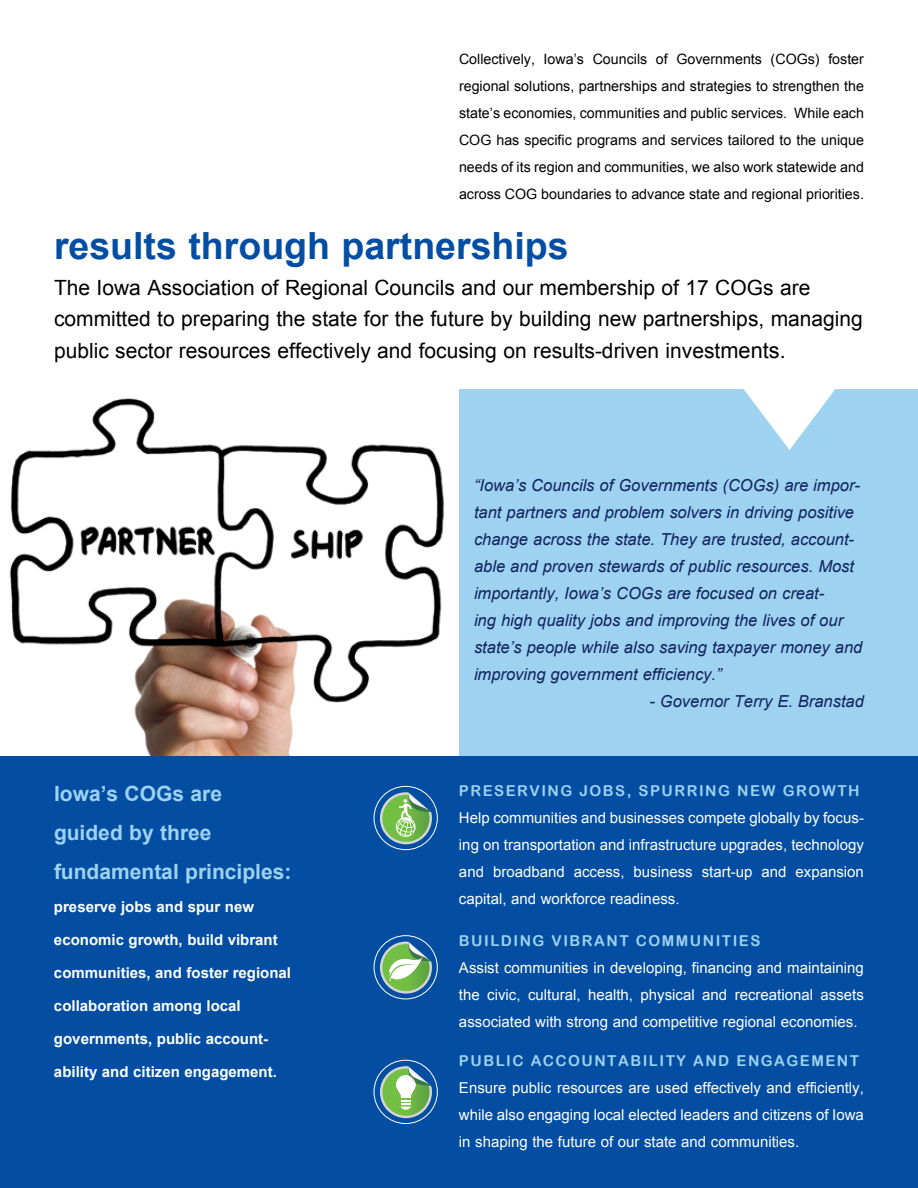
<style>
.page{position:relative;width:918px;height:1188px;background:#fff}
.page>*{position:absolute;margin:0;border:0;box-sizing:border-box;transform-origin:0 0}
.t1{font:700 37.5px "Arial";color:#034ea2}
.t2{font:21px/31.5px "Arial";color:#000}
.t3{font:700 21px/39px "Arial";color:#9ed2f1}
.t4{font:italic 16.5px/27px "Arial";color:#12225e}
.t5{font:15px/27px "Arial";color:#fff;text-align:justify}
.t6{font:700 15px "Arial";color:#fff}
.t7{font:15px "Arial Rounded MT Bold";letter-spacing:.1em;color:#9ed2f1}
.t8{font:14.25px/27px "Arial";color:#000;text-align:justify}
.s1{font-size:21.75px}
</style>
<div class="page">
<div style="left:0;top:756px;width:918px;height:432px;background:#034ea2"></div>
<div style="left:0;top:389px;width:918px;height:367px;background:#9ed2f1"></div>
<img style="left:0;top:389px;width:459px;height:367px">
<svg style="left:743px;top:389px;width:93px;height:61px"></svg>
<div style="left:374px;top:1060px;width:64px;height:64px;border:1px solid #fff;border-radius:50%"></div>
<svg style="left:380px;top:1066px;width:52px;height:52px"></svg>
<div style="left:374px;top:786px;width:64px;height:64px;border:1px solid #fff;border-radius:50%"></div>
<svg style="left:380px;top:792px;width:52px;height:52px"></svg>
<div style="left:374px;top:935px;width:64px;height:64px;border:1px solid #fff;border-radius:50%"></div>
<svg style="left:380px;top:942px;width:52px;height:52px"></svg>
<p class="t8" style="left:459px;top:46px;width:407px">Collectively, Iowa’s Councils of Governments (COGs) foster regional solutions, partnerships and strategies to strengthen the state’s economies, communities and public services. While each COG has specific programs and services tailored to the unique needs of its region and communities, we also work statewide and across COG boundaries to advance state and regional priorities.</p>
<h1 class="t1" style="left:54px;top:222px;width:516px">results through partnerships</h1>
<p class="t2" style="left:54px;top:272px;width:810px">The Iowa Association of Regional Councils and our membership of 17 COGs are committed to preparing the state for the future by building new partnerships, managing public sector resources effectively and focusing on results-driven invest<span class="s1">ments.</span></p>
<h2 class="t3" style="left:54px;top:774px;width:239px">Iowa’s COGs are guided by three fundamental principles:</h2>
<p class="t6" style="left:54px;top:896px;width:202px">preserve jobs and spur new</p>
<p class="t6" style="left:54px;top:929px;width:225px">economic growth, build vibrant</p>
<p class="t6" style="left:54px;top:962px;width:239px">communities, and foster regional</p>
<p class="t6" style="left:54px;top:995px;width:188px">collaboration among local</p>
<p class="t6" style="left:54px;top:1028px;width:216px">governments, public account-</p>
<p class="t6" style="left:54px;top:1061px;width:224px">ability and citizen engagement.</p>
<p class="t4" style="left:474px;top:472px;width:390px">“Iowa’s Councils of Governments (COGs) are impor&shy;tant partners and problem solvers in driving positive change across the state. They are trusted, account&shy;able and proven stewards of public resources. Most importantly, Iowa’s COGs are focused on creat-<br>ing high quality jobs and improving the lives of our state’s people while also saving taxpayer money and improving government efficiency.”</p>
<p class="t4" style="left:649px;top:688px;width:216px">- Governor Terry E. Branstad</p>
<p class="t7" style="left:459px;top:781px;width:402px">PRESERVING JOBS, SPURRING NEW GROWTH</p>
<p class="t5" style="left:459px;top:804px;width:406px">Help communities and businesses compete globally by focus&shy;ing on transportation and infrastructure upgrades, technology and broadband access, business start-up and expansion capital, and workforce readiness.</p>
<p class="t7" style="left:459px;top:932px;width:303px">BUILDING VIBRANT COMMUNITIES</p>
<p class="t5" style="left:459px;top:955px;width:406px">Assist communities in developing, financing and maintaining the civic, cultural, health, physical and recreational assets associated with strong and competitive regional economies.</p>
<p class="t7" style="left:459px;top:1051px;width:402px">PUBLIC ACCOUNTABILITY AND ENGAGEMENT</p>
<p class="t5" style="left:459px;top:1074px;width:406px">Ensure public resources are used effectively and efficiently, while also engaging local elected leaders and citizens of Iowa in shaping the future of our state and communities.</p>
</div>
